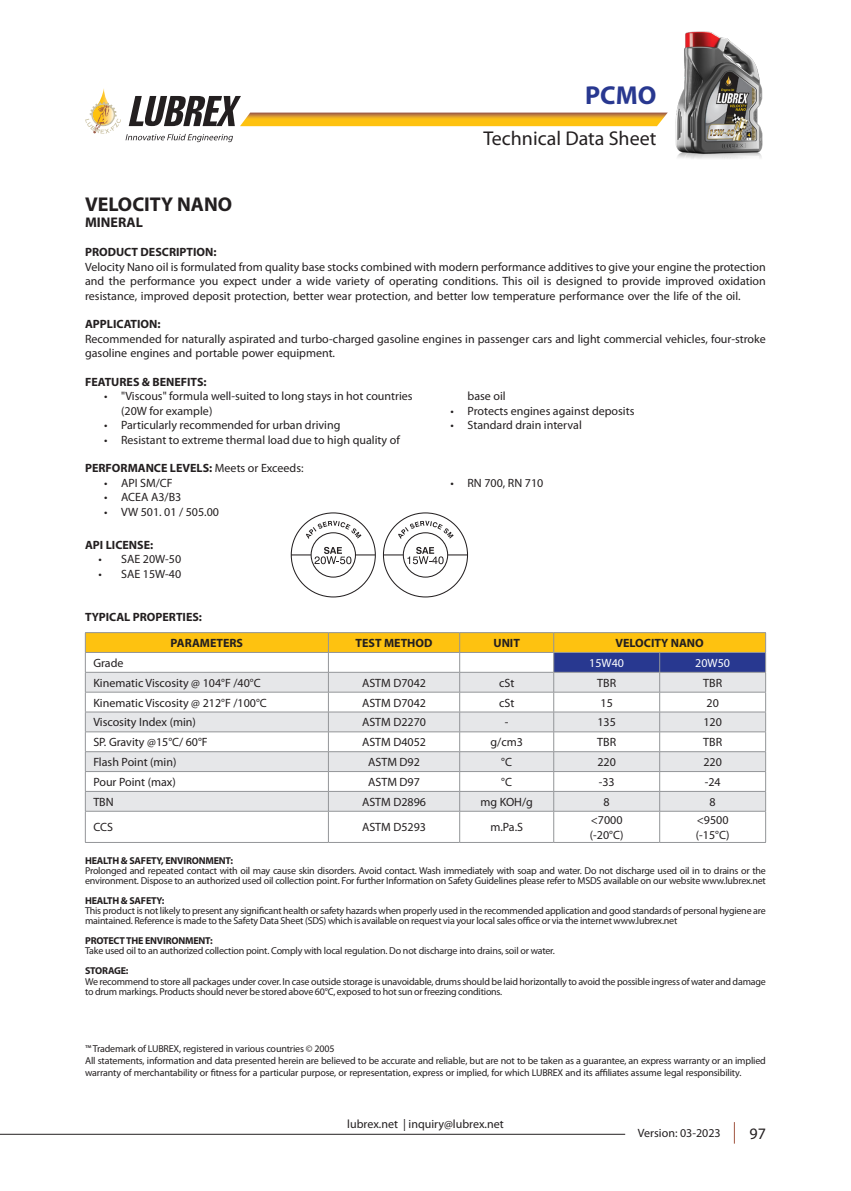
<style>
.page{position:relative;width:851px;height:1191px;background:#fff}
.page>*{position:absolute;margin:0;border:0;box-sizing:border-box;transform-origin:0 0}
.t1{font:700 26px "Myriad Pro";color:#283890}
.t2{font:20px "Myriad Pro";color:#231f20}
.t3{font:700 20px "Myriad Pro";color:#231f20}
.t4{font:16px "Myriad Pro";color:#231f20}
.t5{font:700 14px "Myriad Pro";color:#231f20}
.t6{font:12px/14.4px "Myriad Pro";color:#231f20}
.t7{font:700 12px "Myriad Pro";color:#231f20}
.t8{font:12px "Myriad Pro";color:#fff}
.t9{font:10px/10px "Myriad Pro";letter-spacing:-.02em;color:#231f20}
.t10{font:700 10px "Myriad Pro";letter-spacing:-.02em;color:#231f20}
.s1{font-weight:400}
</style>
<div class="page">
<svg style="left:734px;top:1122px;width:1px;height:21px"></svg>
<hr style="left:0;top:1134px;width:625px;height:1px;background:#231f20">
<svg style="left:85px;top:88px;width:582px;height:54px"></svg>
<svg style="left:291px;top:512px;width:85px;height:85px"></svg>
<svg style="left:383px;top:512px;width:85px;height:85px"></svg>
<img style="left:675px;top:31px;width:88px;height:128px">
<svg style="left:85px;top:632px;width:681px;height:210px"></svg>
<hr style="left:85px;top:811px;width:243px;height:1px;background:#939598">
<hr style="left:85px;top:811px;width:1px;height:31px;background:#939598">
<hr style="left:328px;top:811px;width:131px;height:1px;background:#939598">
<hr style="left:328px;top:811px;width:1px;height:31px;background:#939598">
<hr style="left:459px;top:811px;width:94px;height:1px;background:#939598">
<hr style="left:459px;top:811px;width:1px;height:31px;background:#939598">
<hr style="left:553px;top:811px;width:106px;height:1px;background:#939598">
<hr style="left:553px;top:811px;width:1px;height:31px;background:#939598">
<hr style="left:659px;top:811px;width:106px;height:1px;background:#939598">
<hr style="left:659px;top:811px;width:1px;height:31px;background:#939598">
<hr style="left:765px;top:811px;width:1px;height:31px;background:#939598">
<hr style="left:85px;top:842px;width:243px;height:1px;background:#939598">
<hr style="left:328px;top:842px;width:131px;height:1px;background:#939598">
<hr style="left:459px;top:842px;width:94px;height:1px;background:#939598">
<hr style="left:553px;top:842px;width:106px;height:1px;background:#939598">
<hr style="left:659px;top:842px;width:106px;height:1px;background:#939598">
<h1 class="t1" style="left:585px;top:78px;width:73px">PCMO</h1>
<h2 class="t2" style="left:483px;top:126px;width:174px">Technical Data Sheet</h2>
<p class="t3" style="left:85px;top:191px;width:149px">VELOCITY NANO</p>
<p class="t5" style="left:85px;top:214px;width:59px">MINERAL</p>
<p class="t7" style="left:85px;top:244px;width:133px">PRODUCT DESCRIPTION:</p>
<p class="t6" style="left:85px;top:259px;width:682px;text-align:justify">Velocity Nano oil is formulated from quality base stocks combined with modern performance additives to give your engine the protection and the performance you expect under a wide variety of operating conditions. This oil is designed to provide improved oxidation resistance, improved deposit protection, better wear protection, and better low temperature performance over the life of the oil.</p>
<p class="t7" style="left:85px;top:316px;width:77px">APPLICATION:</p>
<p class="t6" style="left:85px;top:331px;width:682px">Recommended for naturally aspirated and turbo-charged gasoline engines in passenger cars and light commercial vehicles, four-stroke gasoline engines and portable power equipment.</p>
<p class="t7" style="left:85px;top:374px;width:123px">FEATURES &amp; BENEFITS:</p>
<p class="t6" style="left:121px;top:389px;width:293px;text-indent:-17px">• "Viscous" formula well-suited to long stays in hot countries (20W for example)</p>
<p class="t6" style="left:104px;top:418px;width:238px">• Particularly recommended for urban driving</p>
<p class="t6" style="left:104px;top:432px;width:297px">• Resistant to extreme thermal load due to high quality of</p>
<p class="t6" style="left:467px;top:389px;width:40px">base oil</p>
<p class="t6" style="left:450px;top:403px;width:185px">• Protects engines against deposits</p>
<p class="t6" style="left:450px;top:418px;width:133px">• Standard drain interval</p>
<p class="t7" style="left:85px;top:460px;width:220px">PERFORMANCE LEVELS: <span class="s1">Meets or Exceeds:</span></p>
<p class="t6" style="left:104px;top:475px;width:70px">• API SM/CF</p>
<p class="t6" style="left:104px;top:490px;width:79px">• ACEA A3/B3</p>
<p class="t6" style="left:104px;top:504px;width:116px">• VW 501. 01 / 505.00</p>
<p class="t7" style="left:85px;top:537px;width:70px">API LICENSE:</p>
<p class="t6" style="left:98px;top:552px;width:84px">• SAE 20W-50</p>
<p class="t6" style="left:98px;top:566px;width:84px">• SAE 15W-40</p>
<p class="t7" style="left:85px;top:609px;width:118px">TYPICAL PROPERTIES:</p>
<p class="t6" style="left:450px;top:475px;width:94px">• RN 700, RN 710</p>
<p class="t7" style="left:171px;top:635px;width:74px">PARAMETERS</p>
<p class="t7" style="left:355px;top:635px;width:78px">TEST METHOD</p>
<p class="t7" style="left:493px;top:635px;width:28px">UNIT</p>
<p class="t7" style="left:615px;top:635px;width:90px">VELOCITY NANO</p>
<p class="t6" style="left:93px;top:655px;width:32px">Grade</p>
<p class="t8" style="left:589px;top:655px;width:36px">15W40</p>
<p class="t8" style="left:695px;top:655px;width:36px">20W50</p>
<p class="t6" style="left:93px;top:675px;width:169px">Kinematic Viscosity @ 104°F /40°C</p>
<p class="t6" style="left:362px;top:675px;width:66px">ASTM D7042</p>
<p class="t6" style="left:499px;top:675px;width:17px">cSt</p>
<p class="t6" style="left:597px;top:675px;width:20px">TBR</p>
<p class="t6" style="left:703px;top:675px;width:20px">TBR</p>
<p class="t6" style="left:93px;top:695px;width:175px">Kinematic Viscosity @ 212°F /100°C</p>
<p class="t6" style="left:362px;top:695px;width:66px">ASTM D7042</p>
<p class="t6" style="left:499px;top:695px;width:17px">cSt</p>
<p class="t6" style="left:600px;top:695px;width:14px">15</p>
<p class="t6" style="left:706px;top:695px;width:14px">20</p>
<p class="t6" style="left:93px;top:715px;width:104px">Viscosity Index (min)</p>
<p class="t6" style="left:362px;top:715px;width:66px">ASTM D2270</p>
<p class="t6" style="left:505px;top:715px;width:5px">-</p>
<p class="t6" style="left:597px;top:715px;width:20px">135</p>
<p class="t6" style="left:703px;top:715px;width:20px">120</p>
<p class="t6" style="left:93px;top:735px;width:116px">SP. Gravity @15°C/ 60°F</p>
<p class="t6" style="left:362px;top:735px;width:66px">ASTM D4052</p>
<p class="t6" style="left:490px;top:735px;width:34px">g/cm3</p>
<p class="t6" style="left:597px;top:735px;width:20px">TBR</p>
<p class="t6" style="left:703px;top:735px;width:20px">TBR</p>
<p class="t6" style="left:93px;top:754px;width:85px">Flash Point (min)</p>
<p class="t6" style="left:368px;top:754px;width:53px">ASTM D92</p>
<p class="t6" style="left:501px;top:754px;width:12px">°C</p>
<p class="t6" style="left:597px;top:754px;width:20px">220</p>
<p class="t6" style="left:703px;top:754px;width:20px">220</p>
<p class="t6" style="left:93px;top:774px;width:84px">Pour Point (max)</p>
<p class="t6" style="left:368px;top:774px;width:53px">ASTM D97</p>
<p class="t6" style="left:501px;top:774px;width:12px">°C</p>
<p class="t6" style="left:598px;top:774px;width:17px">-33</p>
<p class="t6" style="left:704px;top:774px;width:17px">-24</p>
<p class="t6" style="left:93px;top:794px;width:22px">TBN</p>
<p class="t6" style="left:362px;top:794px;width:66px">ASTM D2896</p>
<p class="t6" style="left:480px;top:794px;width:54px">mg KOH/g</p>
<p class="t6" style="left:603px;top:794px;width:8px">8</p>
<p class="t6" style="left:709px;top:794px;width:8px">8</p>
<p class="t6" style="left:93px;top:820px;width:21px">CCS</p>
<p class="t6" style="left:362px;top:820px;width:66px">ASTM D5293</p>
<p class="t6" style="left:490px;top:820px;width:34px">m.Pa.S</p>
<p class="t6" style="left:590px;top:812px;width:33px">&lt;7000</p>
<p class="t6" style="left:589px;top:827px;width:35px">(-20°C)</p>
<p class="t6" style="left:696px;top:812px;width:33px">&lt;9500</p>
<p class="t6" style="left:695px;top:827px;width:35px">(-15°C)</p>
<p class="t10" style="left:85px;top:854px;width:149px">HEALTH &amp; SAFETY, ENVIRONMENT:</p>
<p class="t9" style="left:85px;top:866px;width:682px">Prolonged and repeated contact with oil may cause skin disorders. Avoid contact. Wash immediately with soap and water. Do not discharge used oil in to drains or the environment. Dispose to an authorized used oil collection point. For further Information on Safety Guidelines please refer to MSDS available on our website www.lubrex.net</p>
<p class="t10" style="left:85px;top:894px;width:81px">HEALTH &amp; SAFETY:</p>
<p class="t9" style="left:85px;top:906px;width:682px">This product is not likely to present any significant health or safety hazards when properly used in the recommended application and good standards of personal hygiene are maintained. Reference is made to the Safety Data Sheet (SDS) which is available on request via your local sales office or via the internet www.lubrex.net</p>
<p class="t10" style="left:85px;top:934px;width:129px">PROTECT THE ENVIRONMENT:</p>
<p class="t9" style="left:85px;top:946px;width:471px">Take used oil to an authorized collection point. Comply with local regulation. Do not discharge into drains, soil or water.</p>
<p class="t10" style="left:85px;top:964px;width:45px">STORAGE:</p>
<p class="t9" style="left:85px;top:976px;width:682px">We recommend to store all packages under cover. In case outside storage is unavoidable, drums should be laid horizontally to avoid the possible ingress of water and damage to drum markings. Products should never be stored above 60°C, exposed to hot sun or freezing conditions.</p>
<p class="t9" style="left:85px;top:1043px;width:251px">™ Trademark of LUBREX, registered in various countries © 2005</p>
<p class="t9" style="left:85px;top:1054px;width:682px;line-height:12px">All statements, information and data presented herein are believed to be accurate and reliable, but are not to be taken as a guarantee, an express warranty or an implied warranty of merchantability or fitness for a particular purpose, or representation, express or implied, for which LUBREX and its affiliates assume legal responsibility.</p>
<p class="t6" style="left:347px;top:1116px;width:158px">lubrex.net | inquiry@lubrex.net</p>
<p class="t6" style="left:638px;top:1125px;width:84px">Version: 03-2023</p>
<h3 class="t4" style="left:749px;top:1123px;width:18px">97</h3>
</div>
